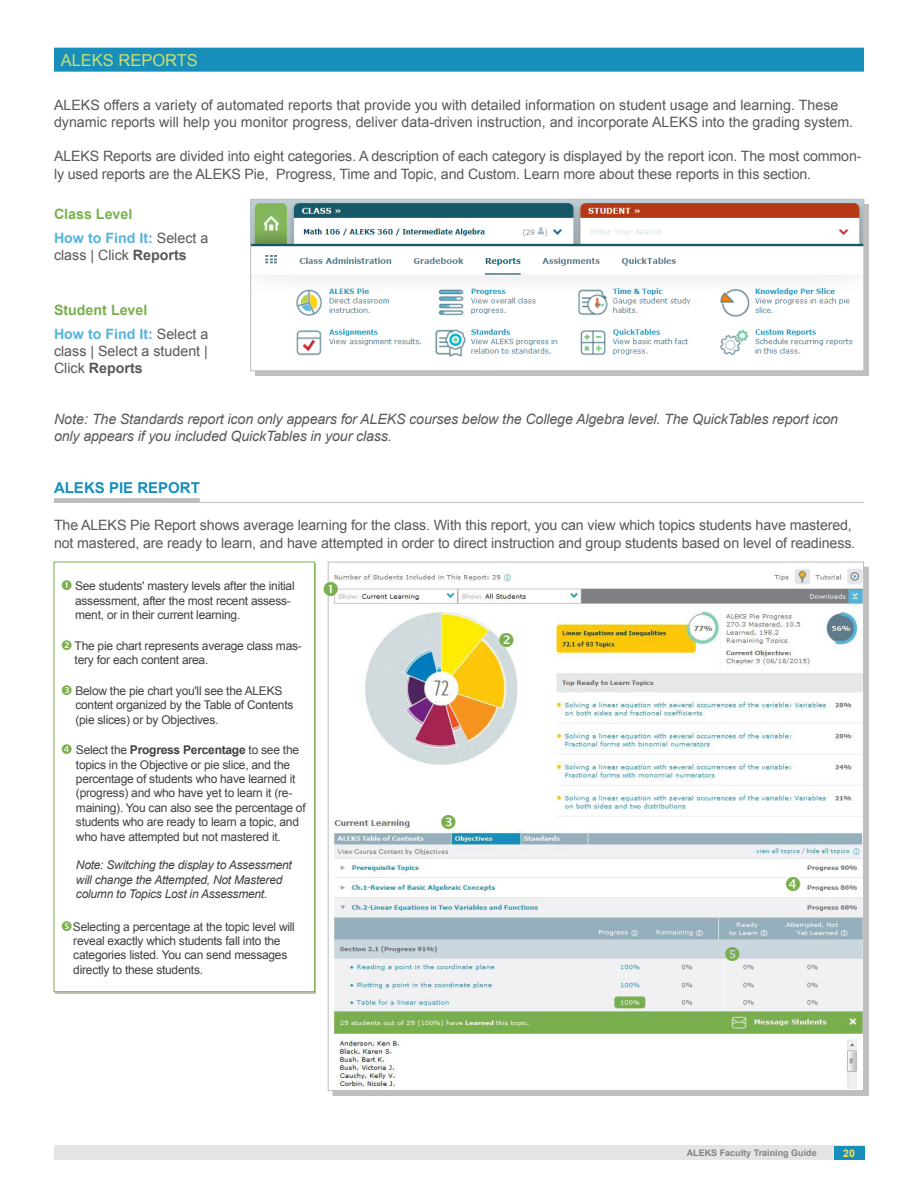
<style>
.page{position:relative;width:918px;height:1188px;background:#fff}
.page>*{position:absolute;margin:0;border:0;box-sizing:border-box;transform-origin:0 0}
.Headline_01{font:16.5px "Arial";color:#c7df73}
.Headline_02{font:700 15px "Arial";color:#178fba}
.Content{font:14.25px/17.1px "Arial";letter-spacing:-.01em;color:#57585a}
.Content-2{font:italic 14.25px/17.1px "Arial";letter-spacing:-.01em;color:#57585a}
.Headline_03{font:700 14.25px "Arial";color:#7aaf4d}
.t1{font:12px/14.4px "Arial";letter-spacing:-.02em;color:#404041}
.t2{font:italic 12px/14.4px "Arial";letter-spacing:-.02em;color:#404041}
.t3{font:700 10.5px "Arial";color:#ffdc53}
.t4{font:700 9px "Arial";color:#808285}
.s1{font-weight:700;color:#55b3db}
.s2{font-weight:700}
</style>
<div class="page">
<div style="left:54px;top:1146px;width:810px;height:14px;background:#e4e4e3"></div>
<div style="left:834px;top:1146px;width:30px;height:14px;background:#178fba"></div>
<div style="left:54px;top:48px;width:810px;height:24px;background:#178fba"></div>
<div style="left:54px;top:498px;width:146px;height:5px;background:#bbbdbf"></div>
<hr style="left:54px;top:502px;width:810px;height:1px;background:#bbbdbf">
<div style="left:255px;top:204px;width:614px;height:172px;background:#c0bebf"></div>
<div style="left:251px;top:199px;width:613px;height:172px;background:#fff"></div>
<img style="left:253px;top:201px;width:609px;height:156px">
<div style="left:251px;top:199px;width:613px;height:172px;border:1px solid #bbbdbf"></div>
<div style="left:54px;top:562px;width:261px;height:430px;border:1px solid #7aaf4d"></div>
<img style="left:333px;top:569px;width:529px;height:520px">
<svg style="left:500px;top:632px;width:14px;height:15px"></svg>
<svg style="left:786px;top:876px;width:14px;height:15px"></svg>
<svg style="left:441px;top:815px;width:15px;height:14px"></svg>
<svg style="left:725px;top:947px;width:14px;height:14px"></svg>
<svg style="left:327px;top:582px;width:11px;height:14px"></svg>
<p class="Headline_01" style="left:61px;top:49px;width:139px">ALEKS REPORTS</p>
<p class="Content" style="left:54px;top:97px;width:801px">ALEKS offers a variety of automated reports that provide you with detailed information on student usage and learning. These dynamic reports will help you monitor progress, deliver data-driven instruction, and incorporate ALEKS into the grading system.</p>
<p class="Content" style="left:54px;top:148px;width:809px">ALEKS Reports are divided into eight categories. A description of each category is displayed by the report icon. The most common&shy;ly used reports are the ALEKS Pie, Progress, Time and Topic, and Custom. Learn more about these reports in this section.</p>
<p class="Headline_03" style="left:54px;top:205px;width:80px">Class Level</p>
<p class="Content" style="left:54px;top:230px;width:156px"><span class="s1">How to Find It:</span> Select a class | Click <span class="s2">Reports</span></p>
<p class="Headline_03" style="left:54px;top:300px;width:95px">Student Level</p>
<p class="Content" style="left:54px;top:325px;width:156px;text-align:justify"><span class="s1">How to Find It:</span> Select a class | Select a student | Click <span class="s2">Reports</span></p>
<p class="Content-2" style="left:54px;top:411px;width:786px">Note: The Standards report icon only appears for ALEKS courses below the College Algebra level. The QuickTables report icon only appears if you included QuickTables in your class.</p>
<p class="Headline_02" style="left:54px;top:478px;width:147px">ALEKS PIE REPORT</p>
<p class="Content" style="left:54px;top:517px;width:803px">The ALEKS Pie Report shows average learning for the class. With this report, you can view which topics students have mastered, not mastered, are ready to learn, and have attempted in order to direct instruction and group students based on level of readiness.</p>
<p class="t1" style="left:75px;top:579px;width:221px">See students' mastery levels after the initial assessment, after the most recent assess&shy;ment, or in their current learning.</p>
<p class="t1" style="left:75px;top:638px;width:229px">The pie chart represents average class mas&shy;tery for each content area.</p>
<p class="t1" style="left:75px;top:683px;width:220px">Below the pie chart you'll see the ALEKS content organized by the Table of Contents (pie slices) or by Objectives.</p>
<p class="t1" style="left:76px;top:743px;width:231px">Select the <span class="s2">Progress Percentage</span> to see the topics in the Objective or pie slice, and the percentage of students who have learned it (progress) and who have yet to learn it (re&shy;maining). You can also see the percentage of students who are ready to learn a topic, and who have attempted but not mastered it.</p>
<p class="t2" style="left:76px;top:858px;width:218px">Note: Switching the display to Assessment will change the Attempted, Not Mastered column to Topics Lost in Assessment.</p>
<p class="t1" style="left:73px;top:919px;width:223px">Selecting a percentage at the topic level will reveal exactly which students fall into the categories listed. You can send messages directly to these students.</p>
<p class="t4" style="left:687px;top:1147px;width:132px">ALEKS Faculty Training Guide</p>
<p class="t3" style="left:843px;top:1146px;width:13px">20</p>
</div>
